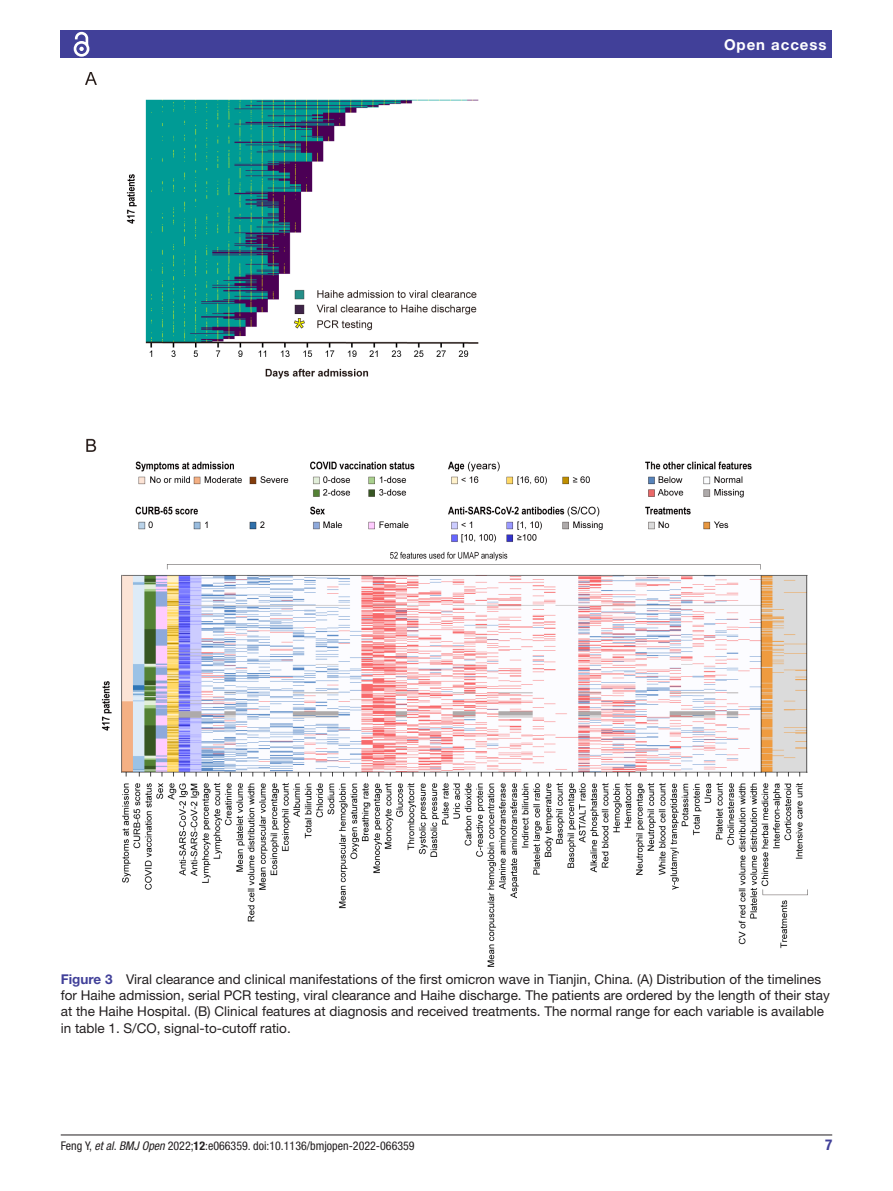
<style>
.page{position:relative;width:893px;height:1191px;background:#fff}
.page>*{position:absolute;margin:0;border:0;box-sizing:border-box;transform-origin:0 0}
.t1{font:700 15px "Helvetica Neue LT Std";letter-spacing:.065em;color:#fff}
.t2{font:700 condensed 15px "Helvetica Neue LT Std";color:#414099}
.t3{font:13.5px/16.2px "Helvetica Neue LT Std";color:#231f20}
.t4{font:condensed 12px "Helvetica Neue LT Std";color:#231f20}
.s1{font-weight:700;color:#414099}
.s2{font-style:italic}
.s3{font-weight:700}
</style>
<div class="page">
<hr style="left:61px;top:1134px;width:771px;height:1px;background:#231f20">
<div style="left:61px;top:31px;width:771px;height:27px;background:#414099"></div>
<svg style="left:73px;top:31px;width:17px;height:26px"></svg>
<img style="left:86px;top:73px;width:721px;height:893px">
<p class="t1" style="left:724px;top:35px;width:104px">Open access</p>
<p class="t3" style="left:61px;top:971px;width:770px"><span class="s1">Figure 3</span> Viral clearance and clinical manifestations of the first omicron wave in Tianjin, China. (A) Distribution of the timelines for Haihe admission, serial PCR testing, viral clearance and Haihe discharge. The patients are ordered by the length of their stay at the Haihe Hospital. (B) Clinical features at diagnosis and received treatments. The normal range for each variable is available in table 1. S/CO, signal-to-cutoff ratio.</p>
<p class="t4" style="left:61px;top:1138px;width:355px">Feng Y, <span class="s2">et al</span>. <span class="s2">BMJ Open</span> 2022;<span class="s3">12</span>:e066359. doi:10.1136/bmjopen-2022-066359</p>
<p class="t2" style="left:825px;top:1135px;width:9px">7</p>
</div>
